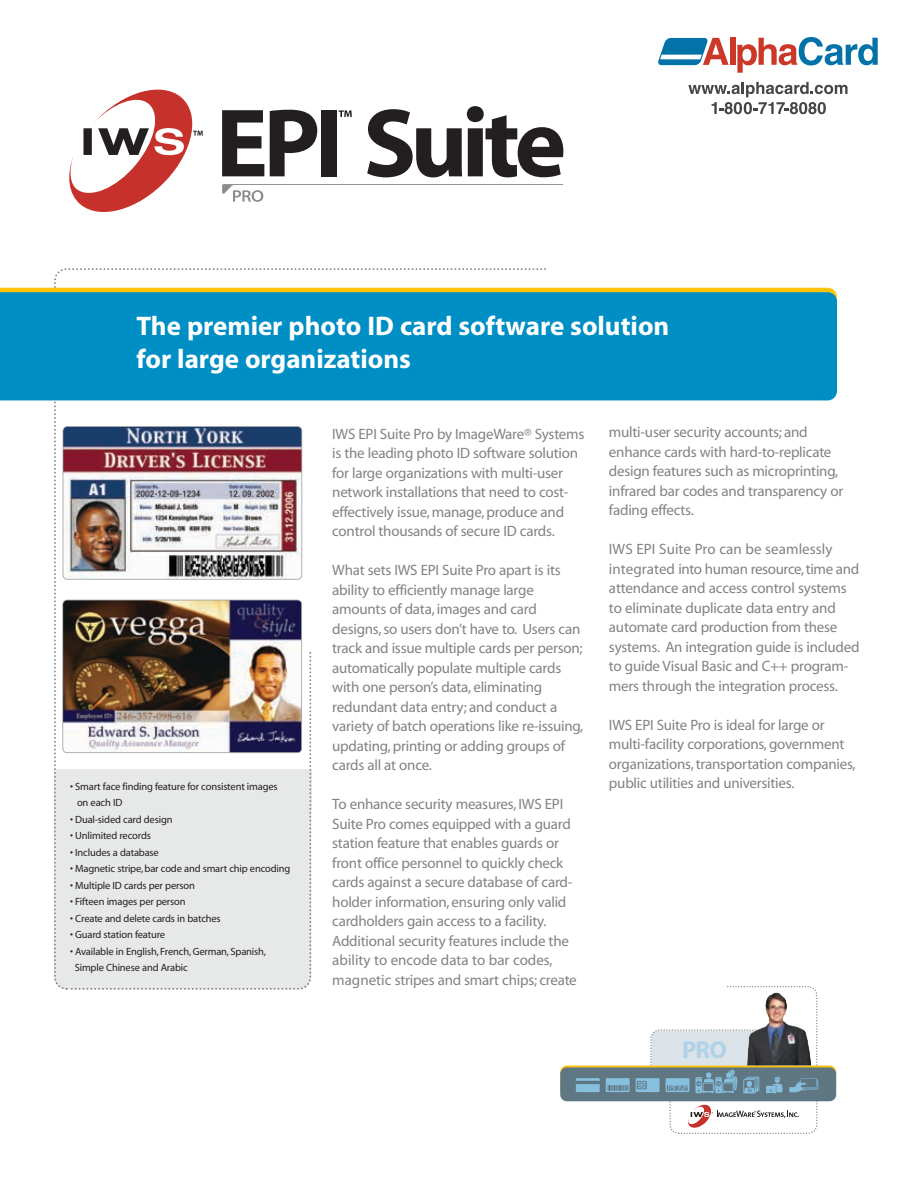
<style>
.page{position:relative;width:918px;height:1188px;background:#fff}
.page>*{position:absolute;margin:0;border:0;box-sizing:border-box;transform-origin:0 0}
.t1{font:27px/32.4px "Myriad MM 700 600";color:#fff}
.t2{font:24.45px "Myriad MM 700 600";color:#afd2e8}
.t3{font:15px/19.5px "Myriad";letter-spacing:-.015em;color:#808285}
.t4{font:10.5px/16.5px "Myriad";letter-spacing:-.015em;color:#231f20}
</style>
<div class="page">
<svg style="left:53px;top:400px;width:259px;height:590px"></svg>
<div style="left:273px;top:371px;width:58px;height:281px;background:#fff"></div>
<svg style="left:0;top:268px;width:836px;height:24px"></svg>
<div style="left:0;top:292px;width:837px;height:108px;background:#008fc5"></div>
<svg style="left:222px;top:110px;width:42px;height:66px"></svg>
<svg style="left:270px;top:110px;width:47px;height:66px"></svg>
<div style="left:322px;top:110px;width:15px;height:66px;background:#231f20"></div>
<svg style="left:367px;top:106px;width:196px;height:71px"></svg>
<svg style="left:69px;top:89px;width:134px;height:123px"></svg>
<svg style="left:339px;top:110px;width:13px;height:7px"></svg>
<svg style="left:222px;top:184px;width:341px;height:18px"></svg>
<img style="left:63px;top:427px;width:239px;height:152px;border-radius:4px">
<div style="left:63px;top:426px;width:239px;height:154px;border:2px solid #949698;border-radius:5px"></div>
<img style="left:63px;top:600px;width:239px;height:153px;border-radius:4px">
<div style="left:62px;top:600px;width:240px;height:153px;border:2px solid #949698;border-radius:5px"></div>
<div style="left:560px;top:1067px;width:276px;height:34px;background:#5f7783;border-radius:7px"></div>
<svg style="left:606px;top:1078px;width:24px;height:14px"></svg>
<svg style="left:576px;top:1078px;width:24px;height:14px"></svg>
<svg style="left:636px;top:986px;width:182px;height:148px"></svg>
<div style="left:730px;top:38px;width:5px;height:27px;background:#cc3828"></div>
<svg style="left:737px;top:37px;width:141px;height:36px"></svg>
<svg style="left:658px;top:38px;width:71px;height:27px"></svg>
<svg style="left:688px;top:82px;width:160px;height:32px"></svg>
<h1 class="t1" style="left:136px;top:313px;width:534px">The premier photo ID card software solution for large organizations</h1>
<p class="t3" style="left:609px;top:424px;width:236px">multi-user security accounts; and enhance cards with hard-to-replicate design features such as microprinting, infrared bar codes and transparency or fading effects.</p>
<p class="t3" style="left:609px;top:541px;width:252px">IWS EPI Suite Pro can be seamlessly integrated into human resource, time and attendance and access control systems to eliminate duplicate data entry and automate card production from these systems. An integration guide is included to guide Visual Basic and C++ program&shy;mers through the integration process.</p>
<p class="t3" style="left:609px;top:716px;width:248px">IWS EPI Suite Pro is ideal for large or multi-facility corporations, government organizations, transportation companies,</p>
<p class="t3" style="left:332px;top:425px;width:254px">IWS EPI Suite Pro by ImageWare® Systems is the leading photo ID software solution for large organizations with multi-user network installations that need to cost&shy;effectively issue, manage, produce and control thousands of secure ID cards.</p>
<p class="t3" style="left:332px;top:561px;width:253px">What sets IWS EPI Suite Pro apart is its ability to efficiently manage large amounts of data, images and card designs, so users don’t have to. Users can track and issue multiple cards per person; automatically populate multiple cards with one person’s data, eliminating redundant data entry; and conduct a variety of batch operations like re-issuing, updating, printing or adding groups of cards all at once.</p>
<p class="t3" style="left:332px;top:795px;width:246px">To enhance security measures, IWS EPI Suite Pro comes equipped with a guard station feature that enables guards or front office personnel to quickly check cards against a secure database of card&shy;holder information, ensuring only valid cardholders gain access to a facility.<br>Additional security features include the ability to encode data to bar codes, magnetic stripes and smart chips; create</p>
<p class="t4" style="left:70px;top:779px;width:209px">• Smart face finding feature for consistent images</p>
<p class="t3" style="left:609px;top:775px;width:187px">public utilities and universities.</p>
<p class="t4" style="left:77px;top:795px;width:47px">on each ID</p>
<p class="t4" style="left:70px;top:812px;width:104px">• Dual-sided card design</p>
<p class="t4" style="left:70px;top:828px;width:82px">• Unlimited records</p>
<p class="t4" style="left:70px;top:845px;width:90px">• Includes a database</p>
<p class="t4" style="left:70px;top:861px;width:222px">• Magnetic stripe, bar code and smart chip encoding</p>
<p class="t4" style="left:70px;top:878px;width:126px">• Multiple ID cards per person</p>
<p class="t4" style="left:70px;top:894px;width:117px">• Fifteen images per person</p>
<p class="t4" style="left:70px;top:911px;width:152px">• Create and delete cards in batches</p>
<p class="t4" style="left:70px;top:927px;width:96px">• Guard station feature</p>
<p class="t4" style="left:75px;top:944px;width:193px;text-indent:-5px">• Available in English, French, German, Spanish,<br>Simple Chinese and Arabic</p>
<h2 class="t2" style="left:682px;top:1040px;width:46px">PRO</h2>
</div>
